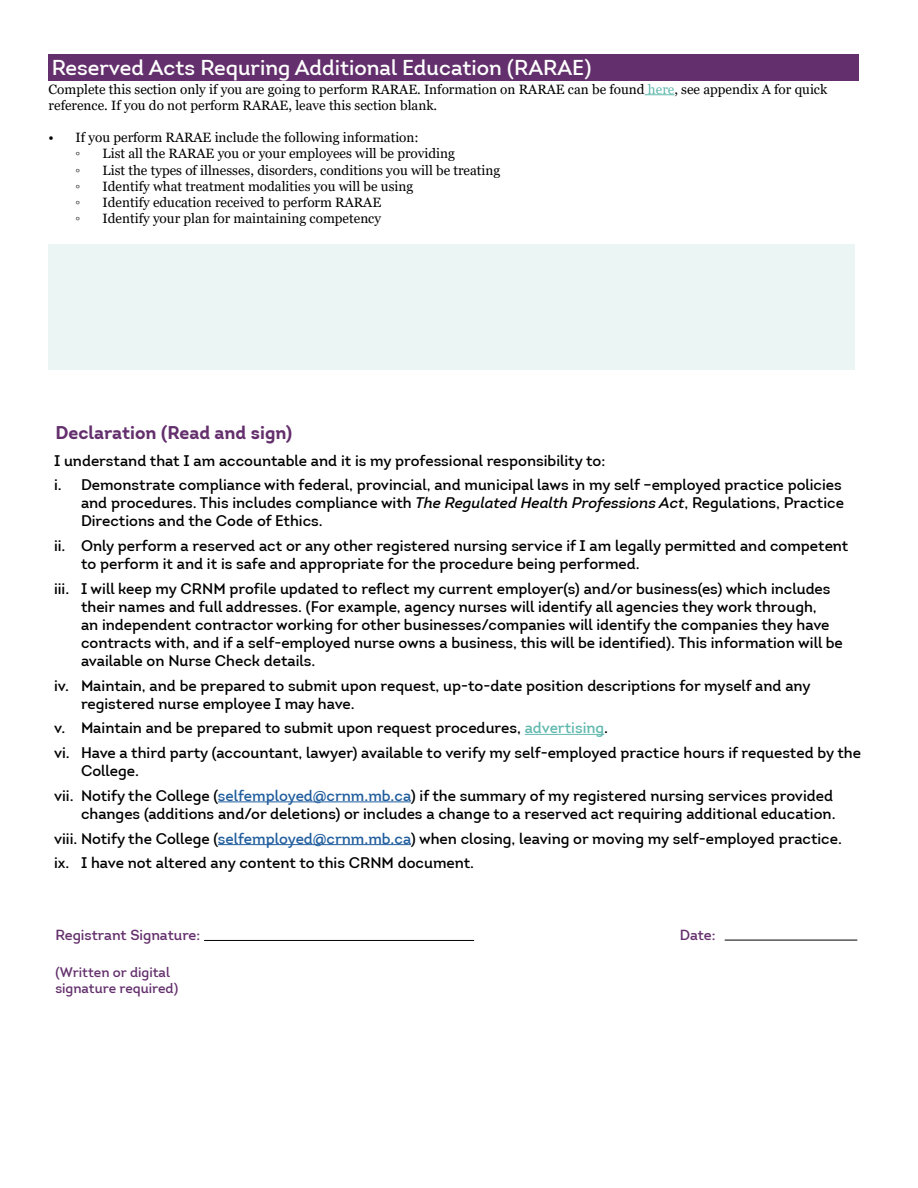
<style>
.page{position:relative;width:918px;height:1188px;background:#fff}
.page>*{position:absolute;margin:0;border:0;box-sizing:border-box;transform-origin:0 0}
.t1{font:21px "Intro";color:#fff}
.t2{font:700 18px "Intro";color:#632f6c}
.t3{font:15px/18px "Intro";color:#000}
.t4{font:14.25px "Intro";color:#632f6c}
.t5{font:13.5px/16.2px "Georgia";color:#000}
.t6{font:13.5px/16.2px "Intro";color:#632f6c}
.s1{color:#62b9af}
.s2{font-style:italic}
.s3{color:#215e9e}
</style>
<div class="page">
<hr style="left:525px;top:734px;width:79px;height:1px;background:#62b9af">
<hr style="left:218px;top:802px;width:193px;height:1px;background:#215e9e">
<hr style="left:218px;top:844px;width:193px;height:1px;background:#215e9e">
<hr style="left:725px;top:940px;width:132px;height:1px;background:#000">
<div style="left:49px;top:54px;width:810px;height:26px;background:#632f6c"></div>
<div style="left:49px;top:244px;width:806px;height:126px;background:#ebf5f4"></div>
<svg style="left:645px;top:94px;width:29px;height:1px"></svg>
<hr style="left:204px;top:940px;width:270px;height:1px;background:#000">
<h1 class="t1" style="left:52px;top:55px;width:541px">Reserved Acts Requring Additional Education (RARAE)</h1>
<p class="t5" style="left:49px;top:81px;width:780px">Complete this section only if you are going to perform RARAE. Information on RARAE can be found <span class="s1">here</span>, see appendix A for quick reference. If you do not perform RARAE, leave this section blank.</p>
<p class="t5" style="left:76px;top:130px;width:345px;text-indent:-27px">• If you perform RARAE include the following information: ◦</p>
<p class="t5" style="left:103px;top:146px;width:354px">List all the RARAE you or your employees will be providing</p>
<p class="t5" style="left:76px;top:162px;width:6px">◦</p>
<p class="t5" style="left:103px;top:162px;width:399px">List the types of illnesses, disorders, conditions you will be treating</p>
<p class="t5" style="left:76px;top:178px;width:6px">◦</p>
<p class="t5" style="left:103px;top:178px;width:312px">Identify what treatment modalities you will be using</p>
<p class="t5" style="left:76px;top:194px;width:6px">◦</p>
<p class="t5" style="left:103px;top:194px;width:280px">Identify education received to perform RARAE</p>
<p class="t5" style="left:76px;top:211px;width:6px">◦</p>
<p class="t5" style="left:103px;top:211px;width:280px">Identify your plan for maintaining competency</p>
<p class="t2" style="left:55px;top:421px;width:238px">Declaration (Read and sign)</p>
<p class="t3" style="left:54px;top:448px;width:789px;line-height:24.8px">I understand that I am accountable and it is my professional responsibility to:<br>i. Demonstrate compliance with federal, provincial, and municipal laws in my self –employed practice policies</p>
<p class="t3" style="left:81px;top:494px;width:764px">and procedures. This includes compliance with <span class="s2">The Regulated Health Professions Act</span>, Regulations, Practice<br>Directions and the Code of Ethics.</p>
<p class="t3" style="left:81px;top:537px;width:769px;text-indent:-27px">ii. Only perform a reserved act or any other registered nursing service if I am legally permitted and competent to perform it and it is safe and appropriate for the procedure being performed.</p>
<p class="t3" style="left:81px;top:580px;width:763px;text-indent:-27px">iii. I will keep my CRNM profile updated to reflect my current employer(s) and/or business(es) which includes their names and full addresses. (For example, agency nurses will identify all agencies they work through,<br>an independent contractor working for other businesses/companies will identify the companies they have contracts with, and if a self-employed nurse owns a business, this will be identified). This information will be available on Nurse Check details.</p>
<p class="t3" style="left:81px;top:676px;width:731px;text-indent:-27px">iv. Maintain, and be prepared to submit upon request, up-to-date position descriptions for myself and any registered nurse employee I may have.</p>
<p class="t3" style="left:54px;top:716px;width:809px;line-height:24.8px">v. Maintain and be prepared to submit upon request procedures, <span class="s1">advertising</span>.<br>vi. Have a third party (accountant, lawyer) available to verify my self-employed practice hours if requested by the</p>
<p class="t3" style="left:54px;top:758px;width:781px;line-height:24.8px;text-indent:27px">College.<br>vii. Notify the College (<span class="s3">selfemployed@crnm.mb.ca</span>) if the summary of my registered nursing services provided</p>
<p class="t3" style="left:54px;top:801px;width:789px;line-height:24.8px;text-indent:27px">changes (additions and/or deletions) or includes a change to a reserved act requiring additional education. viii. Notify the College (<span class="s3">selfemployed@crnm.mb.ca</span>) when closing, leaving or moving my self-employed practice. ix. I have not altered any content to this CRNM document.</p>
<p class="t4" style="left:55px;top:926px;width:146px">Registrant Signature:</p>
<p class="t4" style="left:680px;top:927px;width:37px">Date:</p>
<p class="t6" style="left:55px;top:964px;width:124px">(Written or digital signature required)</p>
</div>
